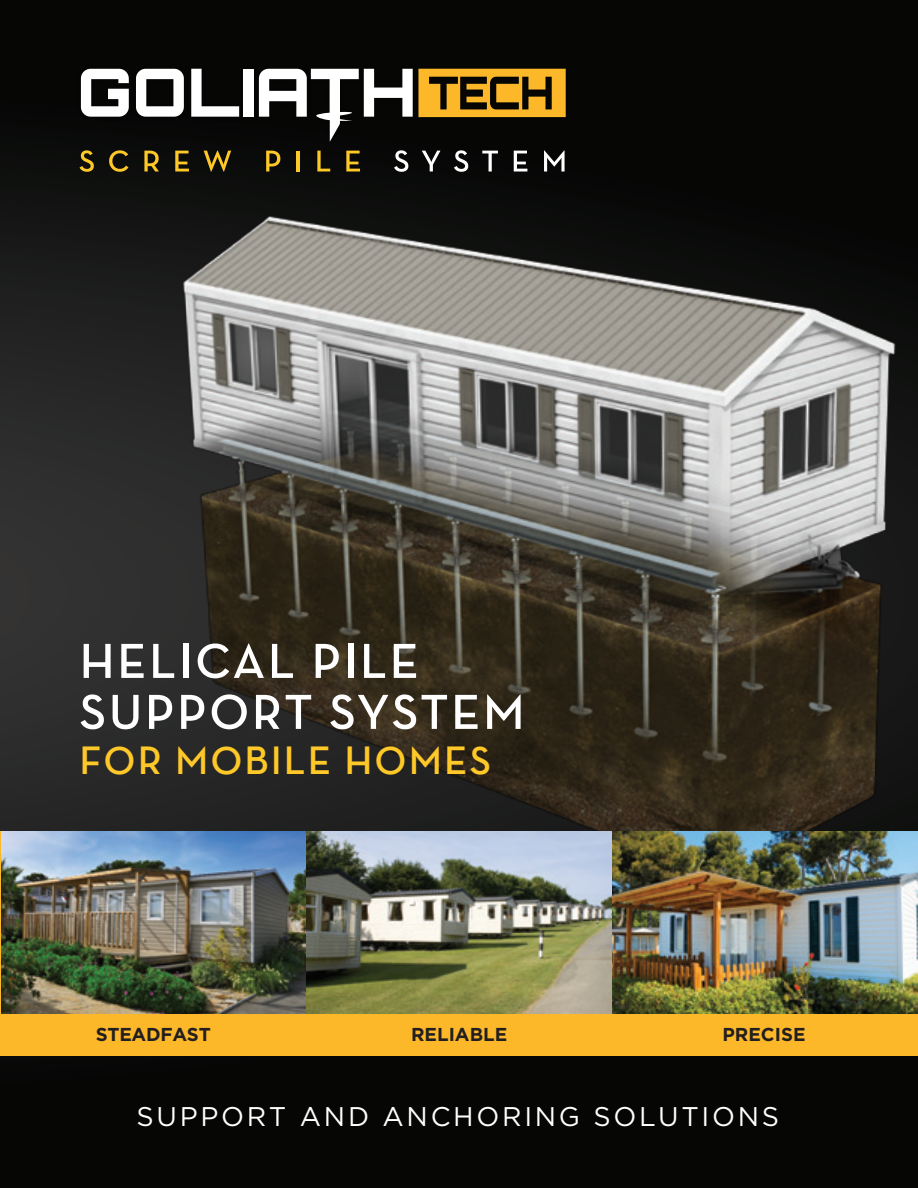
<style>
.page{position:relative;width:918px;height:1188px;background:#060705}
.page>*{position:absolute;margin:0;border:0;box-sizing:border-box;transform-origin:0 0}
.t1{font:600 50.1px/51px "Neutra Text";letter-spacing:.05em;color:#fff}
.t2{font:600 40.05px "Neutra Text";letter-spacing:.05em;color:#fec829}
.t3{font:27px "Gotham";letter-spacing:.1em;color:#fff}
.t4{font:700 18.75px "Gotham";color:#231f20}
</style>
<div class="page">
<img style="left:7px;top:150px;width:911px;height:681px">
<div style="left:1px;top:1014px;width:917px;height:42px;background:#fcb828"></div>
<img style="left:0;top:150px;width:40px;height:481px">
<img style="left:80px;top:68px;width:41px;height:40px">
<svg style="left:81px;top:69px;width:48px;height:48px"></svg>
<img style="left:144px;top:68px;width:32px;height:1px">
<svg style="left:136px;top:69px;width:48px;height:48px"></svg>
<svg style="left:191px;top:69px;width:48px;height:48px"></svg>
<img style="left:239px;top:69px;width:15px;height:48px">
<div style="left:243px;top:69px;width:10px;height:48px;background:#fff"></div>
<img style="left:258px;top:68px;width:41px;height:49px">
<img style="left:311px;top:68px;width:48px;height:1px">
<img style="left:364px;top:68px;width:49px;height:1px">
<img style="left:418px;top:68px;width:148px;height:1px">
<svg style="left:259px;top:69px;width:307px;height:73px"></svg>
<svg style="left:80px;top:150px;width:14px;height:22px"></svg>
<svg style="left:109px;top:150px;width:19px;height:22px"></svg>
<svg style="left:144px;top:151px;width:15px;height:20px"></svg>
<svg style="left:175px;top:151px;width:14px;height:21px"></svg>
<svg style="left:204px;top:150px;width:27px;height:22px"></svg>
<svg style="left:266px;top:151px;width:14px;height:21px"></svg>
<hr style="left:297px;top:151px;width:3px;height:20px;background:#fec829">
<svg style="left:317px;top:151px;width:13px;height:21px"></svg>
<svg style="left:346px;top:151px;width:14px;height:21px"></svg>
<svg style="left:394px;top:150px;width:14px;height:22px"></svg>
<svg style="left:422px;top:151px;width:18px;height:20px"></svg>
<svg style="left:454px;top:150px;width:14px;height:22px"></svg>
<svg style="left:482px;top:151px;width:16px;height:21px"></svg>
<svg style="left:514px;top:151px;width:13px;height:21px"></svg>
<svg style="left:544px;top:150px;width:21px;height:22px"></svg>
<img style="left:1px;top:831px;width:917px;height:183px">
<hr style="left:0;top:831px;width:1px;height:225px;background:#fcb828">
<h1 class="t1" style="left:80px;top:634px;width:447px">HELICAL PILE<br>SUPPORT SYSTEM</h1>
<h2 class="t2" style="left:80px;top:736px;width:413px">FOR MOBILE HOMES</h2>
<p class="t4" style="left:96px;top:1024px;width:116px">STEADFAST</p>
<p class="t4" style="left:411px;top:1024px;width:98px">RELIABLE</p>
<p class="t4" style="left:722px;top:1024px;width:85px">PRECISE</p>
<p class="t3" style="left:137px;top:1101px;width:644px">SUPPORT AND ANCHORING SOLUTIONS</p>
</div>
